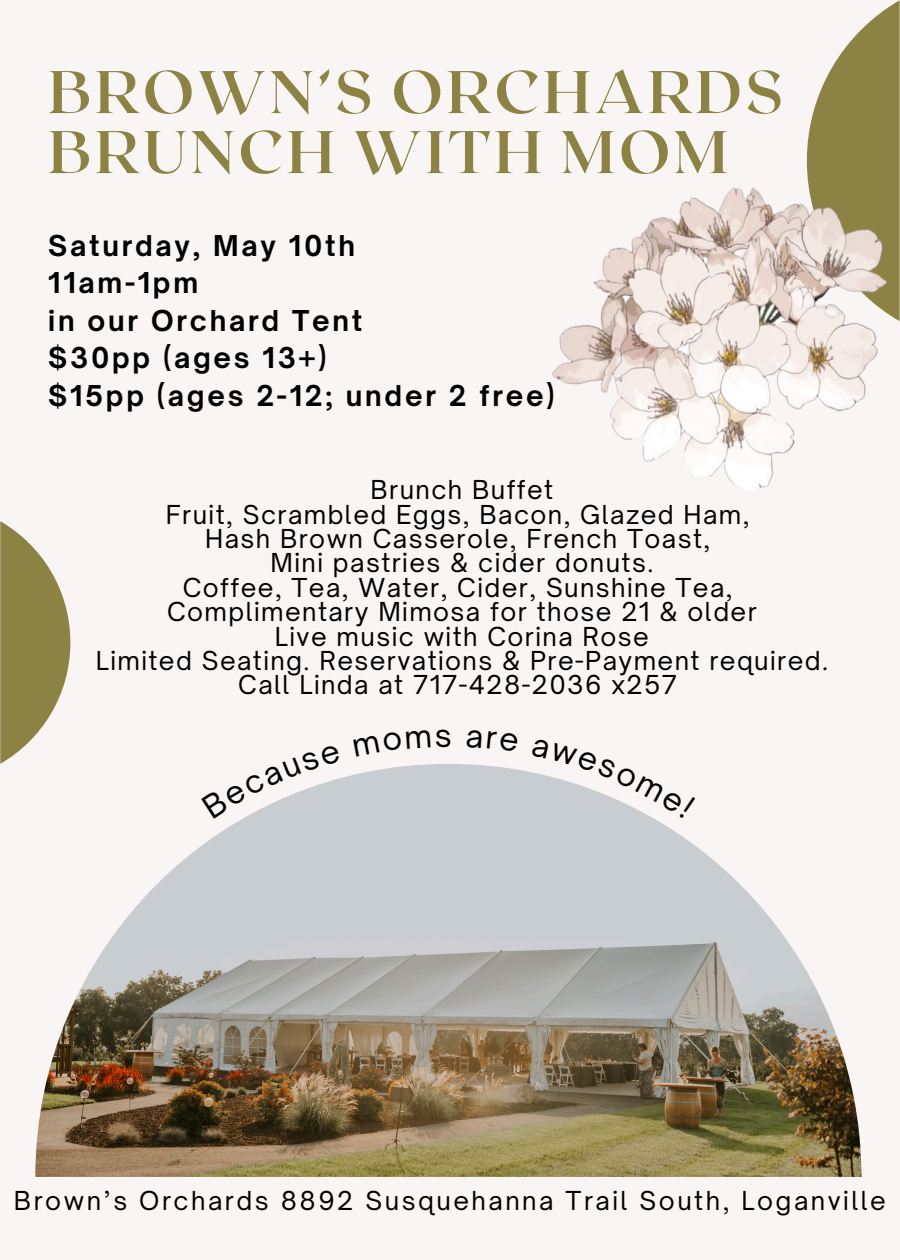
<style>
.page{position:relative;width:900px;height:1260px;background:#f8f5f4}
.page>*{position:absolute;margin:0;border:0;box-sizing:border-box;transform-origin:0 0}
.t1{font:700 60px/60px "Roxborough CF";letter-spacing:.06em;color:#8c8243}
.t2{font:700 27.5px/37.5px "Open Sauce One";letter-spacing:.1em;color:#000}
.t3{font:25px "Open Sauce One";letter-spacing:.055em;color:#000}
.t4{font:25px "Open Sauce One";letter-spacing:.1em;color:#000}
</style>
<div class="page">
<img style="left:35px;top:764px;width:826px;height:413px">
<svg style="left:0;top:521px;width:70px;height:243px"></svg>
<svg style="left:807px;top:1px;width:93px;height:320px"></svg>
<img style="left:553px;top:187px;width:335px;height:301px">
<svg style="left:201px;top:764px;width:140px;height:54px"></svg>
<svg style="left:531px;top:764px;width:165px;height:55px"></svg>
<h1 class="t1" style="left:48px;top:59px;width:736px">BROWN’S ORCHARDS<br>BRUNCH WITH MOM</h1>
<p class="t2" style="left:48px;top:226px;width:508px">Saturday, May 10th<br>11am-1pm<br>in our Orchard Tent<br>$30pp (ages 13+)<br>$15pp (ages 2-12; under 2 free)</p>
<h3 class="t3" style="left:371px;top:474px;width:184px">Brunch Buffet</h3>
<p class="t3" style="left:166px;top:499px;width:585px">Fruit, Scrambled Eggs, Bacon, Glazed Ham,</p>
<p class="t3" style="left:205px;top:523px;width:507px">Hash Brown Casserole, French Toast,</p>
<p class="t3" style="left:271px;top:547px;width:384px">Mini pastries &amp; cider donuts.</p>
<p class="t3" style="left:183px;top:572px;width:551px">Coffee, Tea, Water, Cider, Sunshine Tea,</p>
<p class="t3" style="left:167px;top:596px;width:591px">Complimentary Mimosa for those 21 &amp; older</p>
<p class="t3" style="left:275px;top:621px;width:376px">Live music with Corina Rose</p>
<p class="t3" style="left:96px;top:645px;width:734px">Limited Seating. Reservations &amp; Pre-Payment required.</p>
<p class="t3" style="left:238px;top:669px;width:440px">Call Linda at 717-428-2036 x257</p>
<p class="t4" style="left:14px;top:1185px;width:874px">Brown’s Orchards 8892 Susquehanna Trail South, Loganville</p>
</div>
